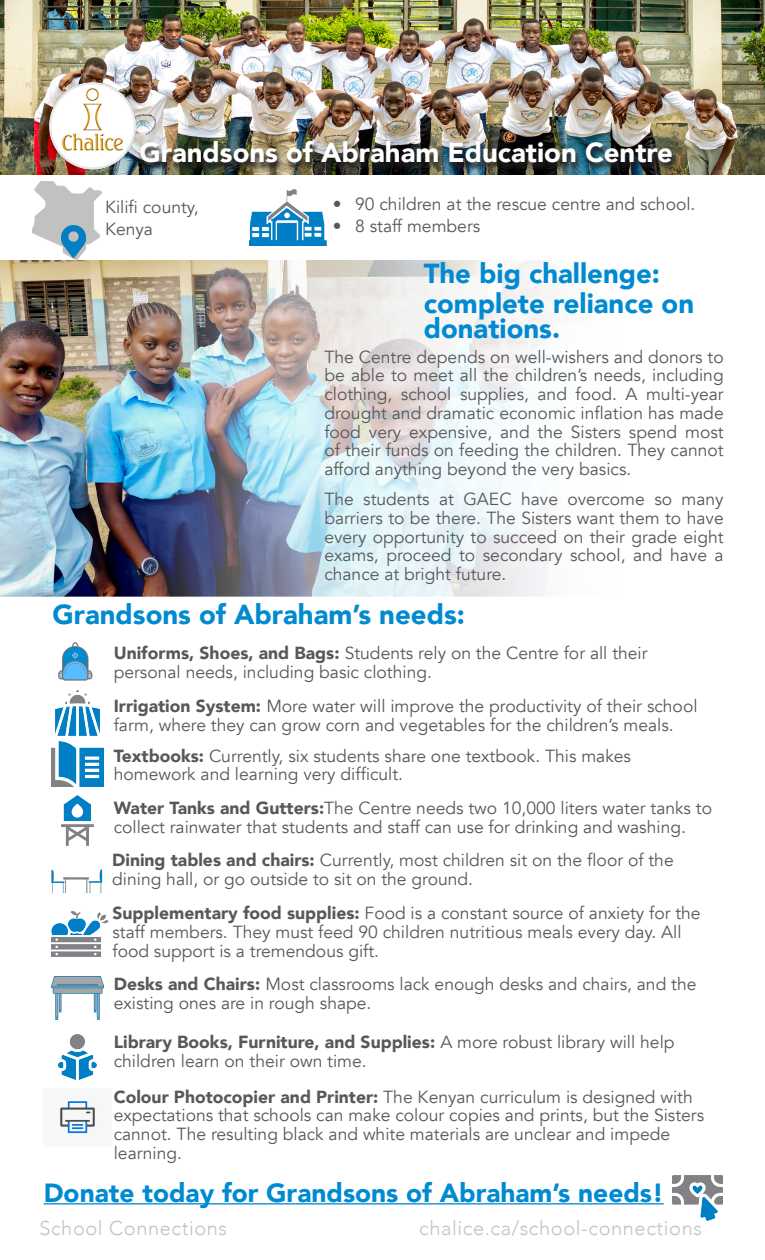
<style>
.page{position:relative;width:765px;height:1260px;background:#fff}
.page>*{position:absolute;margin:0;border:0;box-sizing:border-box;transform-origin:0 0}
.t1{font:900 27.5px/25px "Avenir";color:#008ad1}
.t2{font:900 27.5px "Avenir";color:#fff}
.t3{font:900 26.25px "Avenir";color:#008ad1}
.t4{font:300 20px "Avenir";letter-spacing:.03em;color:#c2c2c2}
.Body_Text{font:17.5px/18.8px "Avenir";color:#57585a}
.s1{font-weight:900}
</style>
<div class="page">
<img style="left:0;top:0;width:765px;height:174px">
<div style="left:137px;top:141px;width:541px;height:31px;background:#231f20;opacity:.75"></div>
<img style="left:250px;top:189px;width:77px;height:57px">
<img style="left:51px;top:741px;width:53px;height:45px">
<img style="left:45px;top:79px;width:94px;height:92px">
<img style="left:0;top:261px;width:547px;height:335px">
<img style="left:32px;top:182px;width:69px;height:78px">
<img style="left:61px;top:226px;width:25px;height:33px">
<hr style="left:44px;top:1203px;width:620px;height:1px;background:#008ad1">
<img style="left:673px;top:1176px;width:49px;height:45px">
<img style="left:62px;top:796px;width:32px;height:49px">
<img style="left:51px;top:976px;width:53px;height:43px">
<img style="left:51px;top:869px;width:52px;height:25px">
<img style="left:52px;top:911px;width:56px;height:45px">
<img style="left:58px;top:642px;width:35px;height:39px">
<img style="left:59px;top:1034px;width:37px;height:45px">
<img style="left:55px;top:691px;width:45px;height:45px">
<img style="left:60px;top:1101px;width:35px;height:33px">
<p class="t2" style="left:139px;top:129px;width:535px">Grandsons of Abraham Education Centre</p>
<p class="Body_Text" style="left:333px;top:195px;width:364px">• 90 children at the rescue centre and school.</p>
<p class="Body_Text" style="left:333px;top:216px;width:149px">• 8 staff members</p>
<p class="Body_Text" style="left:105px;top:197px;width:95px">Kilifi county,</p>
<p class="Body_Text" style="left:105px;top:220px;width:50px">Kenya</p>
<p class="t1" style="left:424px;top:260px;width:238px">The big challenge:</p>
<p class="t1" style="left:424px;top:290px;width:272px">complete reliance on donations.</p>
<p class="Body_Text" style="left:324px;top:347px;width:401px;text-align:justify">The Centre depends on well-wishers and donors to be able to meet all the children’s needs, including clothing, school supplies, and food. A multi-year drought and dramatic economic inflation has made food very expensive, and the Sisters spend most of their funds on feeding the children. They cannot afford anything beyond the very basics.</p>
<p class="Body_Text" style="left:324px;top:490px;width:401px;text-align:justify">The students at GAEC have overcome so many barriers to be there. The Sisters want them to have every opportunity to succeed on their grade eight exams, proceed to secondary school, and have a chance at bright future.</p>
<p class="t1" style="left:52px;top:602px;width:414px">Grandsons of Abraham’s needs:</p>
<p class="Body_Text" style="left:114px;top:644px;width:535px"><span class="s1">Uniforms, Shoes, and Bags:</span> Students rely on the Centre for all their personal needs, including basic clothing.</p>
<p class="Body_Text" style="left:114px;top:697px;width:585px"><span class="s1">Irrigation System:</span> More water will improve the productivity of their school farm, where they can grow corn and vegetables for the children’s meals.</p>
<p class="Body_Text" style="left:114px;top:746px;width:519px"><span class="s1">Textbooks:</span> Currently, six students share one textbook. This makes homework and learning very difficult.</p>
<p class="Body_Text" style="left:114px;top:799px;width:600px"><span class="s1">Water Tanks and Gutters:</span>The Centre needs two 10,000 liters water tanks to collect rainwater that students and staff can use for drinking and washing.</p>
<p class="Body_Text" style="left:112px;top:851px;width:563px"><span class="s1">Dining tables and chairs:</span> Currently, most children sit on the floor of the dining hall, or go outside to sit on the ground.</p>
<p class="Body_Text" style="left:112px;top:904px;width:590px"><span class="s1">Supplementary food supplies:</span> Food is a constant source of anxiety for the staff members. They must feed 90 children nutritious meals every day. All food support is a tremendous gift.</p>
<p class="Body_Text" style="left:114px;top:975px;width:584px"><span class="s1">Desks and Chairs:</span> Most classrooms lack enough desks and chairs, and the existing ones are in rough shape.</p>
<p class="Body_Text" style="left:114px;top:1033px;width:562px"><span class="s1">Library Books, Furniture, and Supplies:</span> A more robust library will help children learn on their own time.</p>
<p class="Body_Text" style="left:114px;top:1087px;width:592px"><span class="s1">Colour Photocopier and Printer:</span> The Kenyan curriculum is designed with expectations that schools can make colour copies and prints, but the Sisters cannot. The resulting black and white materials are unclear and impede learning.</p>
<p class="t3" style="left:44px;top:1170px;width:622px">Donate today for Grandsons of Abraham’s needs!</p>
<p class="t4" style="left:39px;top:1216px;width:189px">School Connections</p>
<p class="t4" style="left:419px;top:1216px;width:284px">chalice.ca/school-connections</p>
</div>
